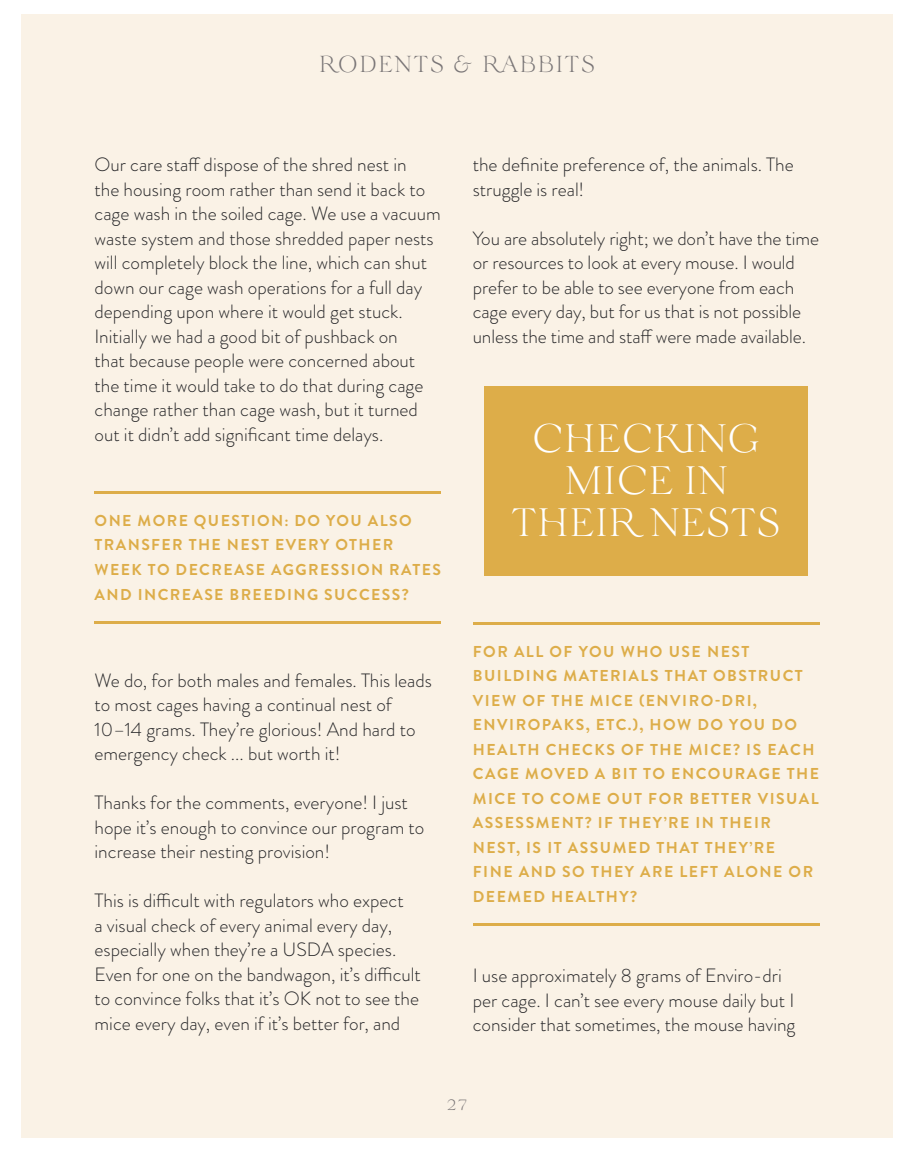
<style>
.page{position:relative;width:914px;height:1166px;background:#fff}
.page>*{position:absolute;margin:0;border:0;box-sizing:border-box;transform-origin:0 0}
.t1{font:300 42px/42px "Velour";color:#fff;text-align:center}
.t2{font:300 24.5px "Velour";letter-spacing:.05em;color:#797576}
.t3{font:300 19.25px/24.5px "Brandon Grotesque";color:#272729}
.t4{font:700 15.75px/24.5px "Brandon Grotesque";letter-spacing:.095em;color:#ddad49}
.t5{font:300 15.75px "Velour";color:#797576}
</style>
<div class="page">
<div style="left:21px;top:14px;width:871px;height:1123px;background:#faf2e6"></div>
<hr style="left:94px;top:491px;width:347px;height:2px;background:#ddad49">
<hr style="left:94px;top:620px;width:347px;height:3px;background:#ddad49">
<div style="left:484px;top:386px;width:323px;height:189px;background:#ddad49"></div>
<hr style="left:472px;top:622px;width:347px;height:2px;background:#ddad49">
<hr style="left:472px;top:923px;width:347px;height:2px;background:#ddad49">
<p class="t2" style="left:319px;top:50px;width:278px">RODENTS &amp; RABBITS</p>
<p class="t3" style="left:94px;top:152px;width:348px">Our care staff dispose of the shred nest in<br>the housing room rather than send it back to cage wash in the soiled cage. We use a vacuum waste system and those shredded paper nests will completely block the line, which can shut down our cage wash operations for a full day depending upon where it would get stuck.<br>Initially we had a good bit of pushback on<br>that because people were concerned about the time it would take to do that during cage change rather than cage wash, but it turned out it didn’t add significant time delays.</p>
<p class="t4" style="left:95px;top:508px;width:348px">ONE MORE QUESTION: DO YOU ALSO<br>TRANSFER THE NEST EVERY OTHER<br>WEEK TO DECREASE AGGRESSION RATES<br>AND INCREASE BREEDING SUCCESS?</p>
<p class="t3" style="left:94px;top:668px;width:339px">We do, for both males and females. This leads to most cages having a continual nest of 10–14 grams. They’re glorious! And hard to emergency check ... but worth it!</p>
<p class="t3" style="left:94px;top:790px;width:331px">Thanks for the comments, everyone! I just hope it’s enough to convince our program to increase their nesting provision!</p>
<p class="t3" style="left:94px;top:888px;width:328px">This is difficult with regulators who expect<br>a visual check of every animal every day, especially when they’re a USDA species.<br>Even for one on the bandwagon, it’s difficult to convince folks that it’s OK not to see the mice every day, even if it’s better for, and</p>
<p class="t3" style="left:472px;top:152px;width:322px">the definite preference of, the animals. The struggle is real!</p>
<p class="t3" style="left:472px;top:226px;width:348px">You are absolutely right; we don’t have the time or resources to look at every mouse. I would prefer to be able to see everyone from each cage every day, but for us that is not possible unless the time and staff were made available.</p>
<h1 class="t1" style="left:511px;top:418px;width:271px">CHECKING<br>MICE IN<br>THEIR NESTS</h1>
<p class="t4" style="left:473px;top:639px;width:348px">FOR ALL OF YOU WHO USE NEST<br>BUILDING MATERIALS THAT OBSTRUCT<br>VIEW OF THE MICE (ENVIRO-DRI,<br>ENVIROPAKS, ETC.), HOW DO YOU DO<br>HEALTH CHECKS OF THE MICE? IS EACH<br>CAGE MOVED A BIT TO ENCOURAGE THE<br>MICE TO COME OUT FOR BETTER VISUAL<br>ASSESSMENT? IF THEY’RE IN THEIR<br>NEST, IS IT ASSUMED THAT THEY’RE<br>FINE AND SO THEY ARE LEFT ALONE OR<br>DEEMED HEALTHY?</p>
<p class="t3" style="left:472px;top:963px;width:324px">I use approximately 8 grams of Enviro-dri per cage. I can’t see every mouse daily but I consider that sometimes, the mouse having</p>
<p class="t5" style="left:446px;top:1096px;width:23px">27</p>
</div>
